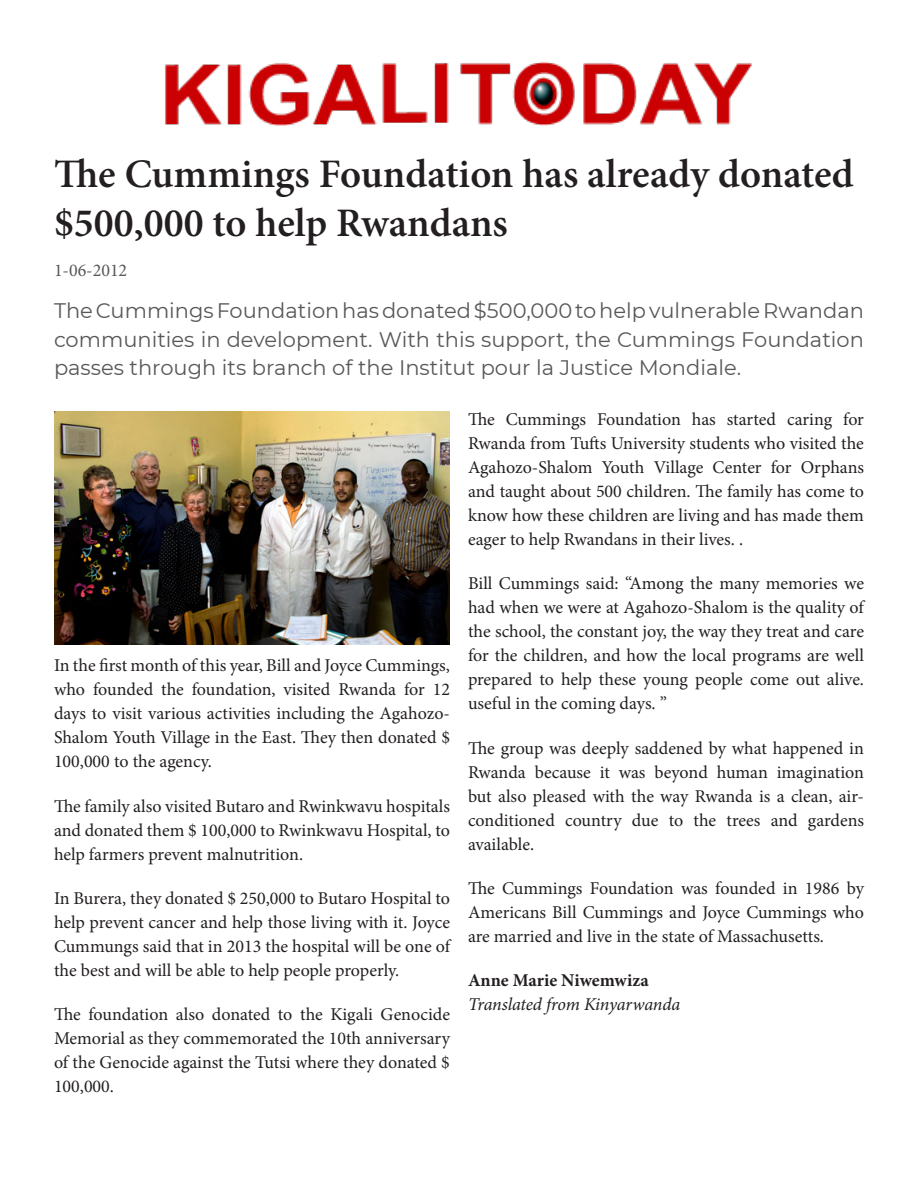
<style>
.page{position:relative;width:918px;height:1188px;background:#fff}
.page>*{position:absolute;margin:0;border:0;box-sizing:border-box;transform-origin:0 0}
.t1{font:600 40.5px/48.6px "Minion Pro";color:#231f20}
.t2{font:21px/28.5px "Montserrat";color:#57585a;text-align:justify}
.t3{font:18px/24px "Minion Pro";letter-spacing:-.005em;color:#231f20;text-align:justify}
.t4{font:italic 18px "Minion Pro";letter-spacing:-.01em;color:#231f20}
.t5{font:700 18px "Minion Pro";color:#231f20}
.t6{font:18px "Minion Pro";color:#57585a}
</style>
<div class="page">
<img style="left:165px;top:62px;width:587px;height:64px">
<img style="left:54px;top:412px;width:396px;height:233px">
<p class="t1" style="left:54px;top:150px;width:801px">The Cummings Foundation has already donated $500,000 to help Rwandans</p>
<p class="t6" style="left:54px;top:258px;width:75px">1-06-2012</p>
<p class="t2" style="left:54px;top:296px;width:812px">The Cummings Foundation has donated $500,000 to help vulnerable Rwandan communities in development. With this support, the Cummings Foundation passes through its branch of the Institut pour la Justice Mondiale.</p>
<p class="t3" style="left:54px;top:654px;width:398px">In the first month of this year, Bill and Joyce Cummings, who founded the foundation, visited Rwanda for 12 days to visit various activities including the Agahozo-Shalom Youth Village in the East. They then donated $ 100,000 to the agency.</p>
<p class="t3" style="left:54px;top:794px;width:398px">The family also visited Butaro and Rwinkwavu hospitals and donated them $ 100,000 to Rwinkwavu Hospital, to help farmers prevent malnutrition.</p>
<p class="t3" style="left:54px;top:886px;width:398px">In Burera, they donated $ 250,000 to Butaro Hospital to help prevent cancer and help those living with it. Joyce Cummungs said that in 2013 the hospital will be one of the best and will be able to help people properly.</p>
<p class="t3" style="left:54px;top:1002px;width:398px">The foundation also donated to the Kigali Genocide Memorial as they commemorated the 10th anniversary of the Genocide against the Tutsi where they donated $ 100,000.</p>
<p class="t3" style="left:468px;top:407px;width:398px">The Cummings Foundation has started caring for Rwanda from Tufts University students who visited the Agahozo-Shalom Youth Village Center for Orphans and taught about 500 children. The family has come to know how these children are living and has made them eager to help Rwandans in their lives. .</p>
<p class="t3" style="left:468px;top:572px;width:398px">Bill Cummings said: “Among the many memories we had when we were at Agahozo-Shalom is the quality of the school, the constant joy, the way they treat and care for the children, and how the local programs are well prepared to help these young people come out alive. useful in the coming days. ”</p>
<p class="t3" style="left:468px;top:736px;width:398px">The group was deeply saddened by what happened in Rwanda because it was beyond human imagination but also pleased with the way Rwanda is a clean, air&shy;conditioned country due to the trees and gardens available.</p>
<p class="t3" style="left:468px;top:876px;width:398px">The Cummings Foundation was founded in 1986 by Americans Bill Cummings and Joyce Cummings who are married and live in the state of Massachusetts.</p>
<p class="t5" style="left:468px;top:968px;width:182px">Anne Marie Niwemwiza</p>
<p class="t4" style="left:468px;top:992px;width:214px">Translated from Kinyarwanda</p>
</div>
